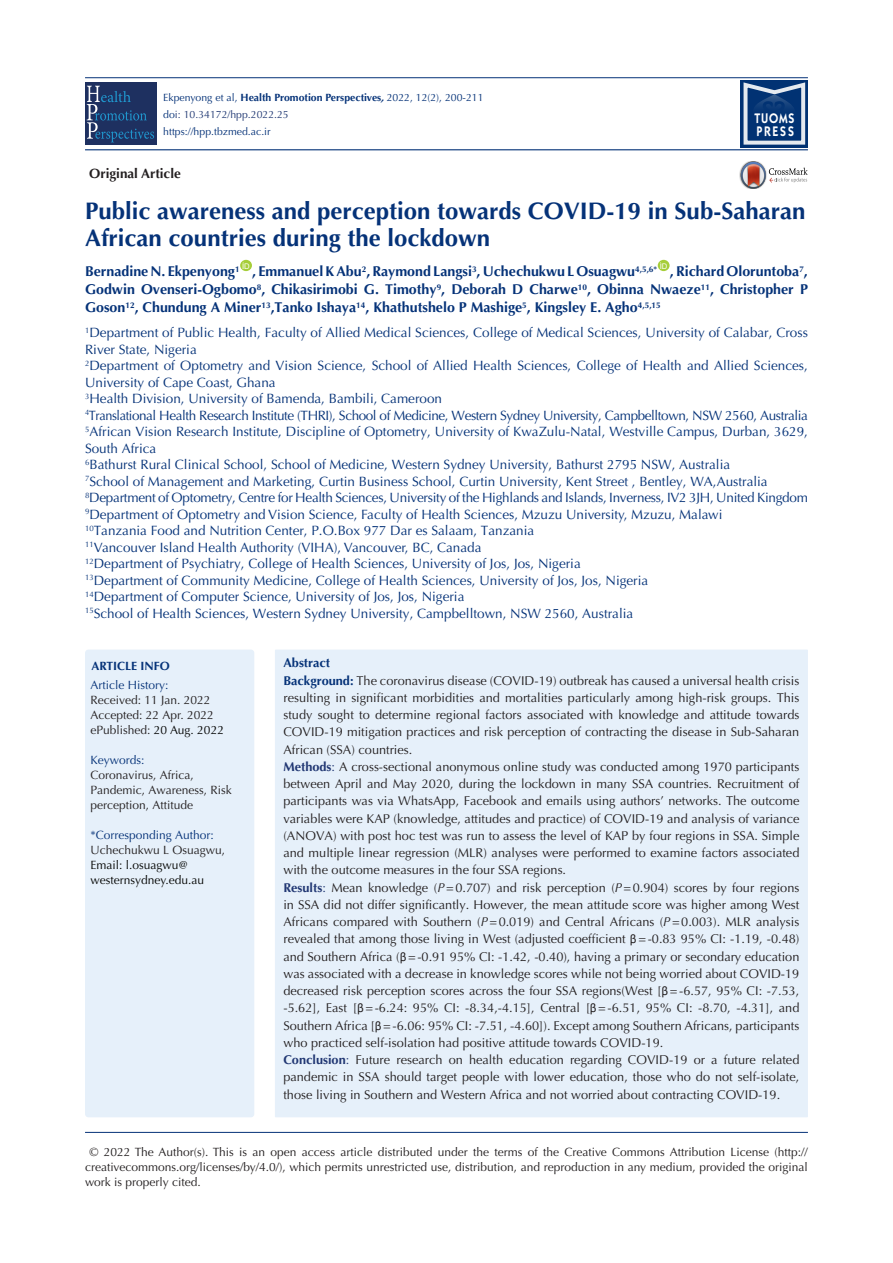
<style>
.page{position:relative;width:893px;height:1263px;background:#fff}
.page>*{position:absolute;margin:0;border:0;box-sizing:border-box;transform-origin:0 0}
.t1{font:700 24px/27px "Optima LT Std";color:#053278}
.t2{font:700 14.25px/18px "Optima LT Std";color:#053278;text-align:justify}
.t3{font:600 13.95px/12.3px "ITC Kabel Std";letter-spacing:.11em;color:#fff;scale:.85 1}
.t4{font:13.5px/16.5px "Optima LT Std";color:#053278}
.t5{font:13.5px "Optima LT Std";letter-spacing:-.03em;color:#053278;scale:.94 1}
.t6{font:13.5px "Optima LT Std";letter-spacing:-.02em;color:#053278}
.t7{font:700 13.5px "Optima LT Std";color:#231f20}
.t8{font:12.75px/17.2px "Optima LT Std";color:#231f20;text-align:justify}
.t9{font:700 12.75px "Optima LT Std";color:#053278}
.corresponding{font:12px/15px "Optima LT Std";color:#231f20;text-align:justify}
.t10{font:12px/15px "Optima LT Std";color:#040503}
.t11{font:12px "Optima LT Std";color:#053278}
.t12{font:700 12px "Optima LT Std";color:#053278}
.t13{font:10.5px "Optima LT Std";color:#053278}
.t14{font:10.5px "Optima LT Std";color:#213973}
.t15{font:7.8px "Arial";color:#fff}
.s1{font-weight:700}
.s2{font-weight:700;font-style:italic}
.s3{color:#053278}
.s4{color:#040504}
.s5{color:#231f20}
.s6{font-weight:700;color:#053278}
.s7{font-weight:700;color:#213773}
.s8{color:#213773}
.s9{font-style:italic}
.s10{font-family:"Calibri"}
</style>
<div class="page">
<hr style="left:85px;top:149px;width:723px;height:1px;background:#053278">
<hr style="left:85px;top:77px;width:723px;height:1px;background:#053278">
<hr style="left:85px;top:1132px;width:723px;height:1px;background:#053278">
<div style="left:240px;top:260px;width:12px;height:11px;background:#a6ce39;border-radius:50%"></div>
<div style="left:658px;top:260px;width:12px;height:11px;background:#a6ce39;border-radius:50%"></div>
<img style="left:739px;top:169px;width:2px;height:13px">
<svg style="left:741px;top:161px;width:67px;height:28px"></svg>
<div style="left:275px;top:649px;width:533px;height:468px;background:#e6f0fa"></div>
<div style="left:85px;top:649px;width:169px;height:468px;background:#e6f0fa;border-radius:3px"></div>
<div style="left:85px;top:83px;width:71px;height:62px;background:#1e3060"></div>
<svg style="left:87px;top:86px;width:67px;height:56px"></svg>
<div style="left:740px;top:80px;width:68px;height:68px;background:#013273"></div>
<svg style="left:743px;top:82px;width:62px;height:63px"></svg>
<p class="t13" style="left:163px;top:91px;width:322px">Ekpenyong et al, <span class="s1">Health Promotion Perspectives</span><span class="s2">,</span> 2022, 12(2), 200-211</p>
<p class="t14" style="left:163px;top:108px;width:127px"><span class="s3">do</span>i: 10.34172/hpp.2022.25</p>
<p class="t13" style="left:163px;top:125px;width:109px">https://hpp.tbzmed.ac.ir</p>
<p class="t7" style="left:89px;top:165px;width:93px">Original Article</p>
<p class="t3" style="left:755px;top:112px;width:48px">TUOMS<br>PRESS</p>
<p class="t1" style="left:85px;top:197px;width:722px">Public awareness and perception towards COVID-19 in Sub-Saharan<br>African countries during the lockdown</p>
<p class="t2" style="left:85px;top:263px;width:156px">Bernadine N. Ekpenyong<sup>1</sup></p>
<p class="t15" style="left:242px;top:260px;width:9px">ID</p>
<p class="t2" style="left:252px;top:263px;width:406px">, Emmanuel K Abu<sup>2</sup>, Raymond Langsi<sup>3</sup>, Uchechukwu L Osuagwu<sup>4,5,6*</sup></p>
<p class="t15" style="left:660px;top:260px;width:9px">ID</p>
<p class="t2" style="left:85px;top:263px;width:724px;text-indent:585px">, Richard Oloruntoba<sup>7</sup>, Godwin Ovenseri-Ogbomo<sup>8</sup>, Chikasirimobi G. Timothy<sup>9</sup>, Deborah D Charwe<sup>10</sup>, Obinna Nwaeze<sup>11</sup>, Christopher P Goson<sup>12</sup>, Chundung A Miner<sup>13</sup>,Tanko Ishaya<sup>14</sup>, Khathutshelo P Mashige<sup>5</sup>, Kingsley E. Agho<sup>4,5,15</sup></p>
<p class="t4" style="left:85px;top:325px;width:724px"><sup>1</sup>Department of Public Health, Faculty of Allied Medical Sciences, College of Medical Sciences, University of Calabar, Cross<br>River State, Nigeria</p>
<p class="t4" style="left:85px;top:358px;width:724px"><sup>2</sup>Department of Optometry and Vision Science, School of Allied Health Sciences, College of Health and Allied Sciences,<br>University of Cape Coast, Ghana</p>
<p class="t4" style="left:85px;top:391px;width:358px"><sup>3</sup>Health Division, University of Bamenda, Bambili, Cameroon</p>
<p class="t5" style="left:85px;top:407px;width:771px"><sup>4</sup>Translational Health Research Institute (THRI), School of Medicine, Western Sydney University, Campbelltown, NSW 2560, Australia</p>
<p class="t4" style="left:85px;top:424px;width:724px"><sup>5</sup>African Vision Research Institute, Discipline of Optometry, University of KwaZulu-Natal, Westville Campus, Durban, 3629,<br>South Africa</p>
<p class="t4" style="left:85px;top:457px;width:647px"><sup>6</sup>Bathurst Rural Clinical School, School of Medicine, Western Sydney University, Bathurst 2795 NSW, Australia</p>
<p class="t4" style="left:85px;top:473px;width:684px"><sup>7</sup>School of Management and Marketing, Curtin Business School, Curtin University, Kent Street , Bentley, WA,Australia</p>
<p class="t6" style="left:85px;top:490px;width:724px"><sup>8</sup>Department of Optometry, Centre for Health Sciences, University of the Highlands and Islands, Inverness, IV2 3JH, United Kingdom</p>
<p class="t4" style="left:85px;top:506px;width:639px"><sup>9</sup>Department of Optometry and Vision Science, Faculty of Health Sciences, Mzuzu University, Mzuzu, Malawi</p>
<p class="t4" style="left:85px;top:523px;width:451px"><sup>10</sup>Tanzania Food and Nutrition Center, P.O.Box 977 Dar es Salaam, Tanzania</p>
<p class="t4" style="left:85px;top:539px;width:398px"><sup>11</sup>Vancouver Island Health Authority (VIHA), Vancouver, BC, Canada</p>
<p class="t4" style="left:85px;top:556px;width:497px"><sup>12</sup>Department of Psychiatry, College of Health Sciences, University of Jos, Jos, Nigeria</p>
<p class="t4" style="left:85px;top:572px;width:565px"><sup>13</sup>Department of Community Medicine, College of Health Sciences, University of Jos, Jos, Nigeria</p>
<p class="t4" style="left:85px;top:589px;width:381px"><sup>14</sup>Department of Computer Science, University of Jos, Jos, Nigeria</p>
<p class="t4" style="left:85px;top:605px;width:550px"><sup>15</sup>School of Health Sciences, Western Sydney University, Campbelltown, NSW 2560, Australia</p>
<p class="t12" style="left:91px;top:658px;width:80px">ARTICLE INFO</p>
<p class="t11" style="left:91px;top:678px;width:80px">Article History:</p>
<p class="corresponding" style="left:91px;top:692px;width:121px">Received: 11 Jan. 2022</p>
<p class="corresponding" style="left:91px;top:707px;width:125px">Accepted: 22 Apr. 2022</p>
<p class="corresponding" style="left:91px;top:722px;width:135px">ePublished: <span class="s4">20 Aug. 2022</span></p>
<p class="t11" style="left:91px;top:753px;width:56px">Keywords:</p>
<p class="corresponding" style="left:91px;top:767px;width:143px;text-align:left">Coronavirus, Africa,<br>Pandemic, Awareness, Risk perception, Attitude</p>
<p class="t11" style="left:91px;top:828px;width:125px">*Corresponding Author:</p>
<p class="t10" style="left:91px;top:842px;width:136px"><span class="s5">Uchechukwu L Osuagwu,<br></span>Email: l.osuagwu@ westernsydney.edu.au</p>
<p class="t9" style="left:283px;top:656px;width:48px">Abstract</p>
<p class="t8" style="left:283px;top:672px;width:517px"><span class="s6">Background:</span> The coronavirus disease (COVID-19) outbreak has caused a universal health crisis resulting in significant morbidities and mortalities particularly among high-risk groups. This study sought to determine regional factors associated with knowledge and attitude towards COVID-19 mitigation practices and risk perception of contracting the disease in Sub-Saharan African (SSA) countries.</p>
<p class="t8" style="left:283px;top:758px;width:517px"><span class="s7">Methods</span><span class="s8">:</span> A cross-sectional anonymous online study was conducted among 1970 participants between April and May 2020, during the lockdown in many SSA countries. Recruitment of participants was via WhatsApp, Facebook and emails using authors’ networks. The outcome variables were KAP (knowledge, attitudes and practice) of COVID-19 and analysis of variance (ANOVA) with post hoc test was run to assess the level of KAP by four regions in SSA. Simple and multiple linear regression (MLR) analyses were performed to examine factors associated with the outcome measures in the four SSA regions.</p>
<p class="t8" style="left:283px;top:879px;width:518px"><span class="s7">Results</span><span class="s8">:</span> Mean knowledge (<span class="s9">P</span>=0.707) and risk perception (<span class="s9">P</span>=0.904) scores by four regions in SSA did not differ significantly. However, the mean attitude score was higher among West Africans compared with Southern (<span class="s9">P</span>=0.019) and Central Africans (<span class="s9">P</span>=0.003). MLR analysis revealed that among those living in West (adjusted coefficient <span class="s10">β</span>=-0.83 95% CI: -1.19, -0.48) and Southern Africa (<span class="s10">β</span>=-0.91 95% CI: -1.42, -0.40), having a primary or secondary education was associated with a decrease in knowledge scores while not being worried about COVID-19 decreased risk perception scores across the four SSA regions(West [<span class="s10">β</span>=-6.57, 95% CI: -7.53, -5.62], East [<span class="s10">β</span>=-6.24: 95% CI: -8.34,-4.15], Central [<span class="s10">β</span>=-6.51, 95% CI: -8.70, -4.31], and Southern Africa [<span class="s10">β</span>=-6.06: 95% CI: -7.51, -4.60]). Except among Southern Africans, participants who practiced self-isolation had positive attitude towards COVID-19.</p>
<p class="t8" style="left:283px;top:1051px;width:517px"><span class="s7">Conclusion</span><span class="s8">:</span> Future research on health education regarding COVID-19 or a future related pandemic in SSA should target people with lower education, those who do not self-isolate, those living in Southern and Western Africa and not worried about contracting COVID-19.</p>
<p class="corresponding" style="left:85px;top:1144px;width:724px;text-indent:4px">© 2022 The Author(s). This is an open access article distributed under the terms of the Creative Commons Attribution License (http:// creativecommons.org/licenses/by/4.0/), which permits unrestricted use, distribution, and reproduction in any medium, provided the original work is properly cited.</p>
</div>
